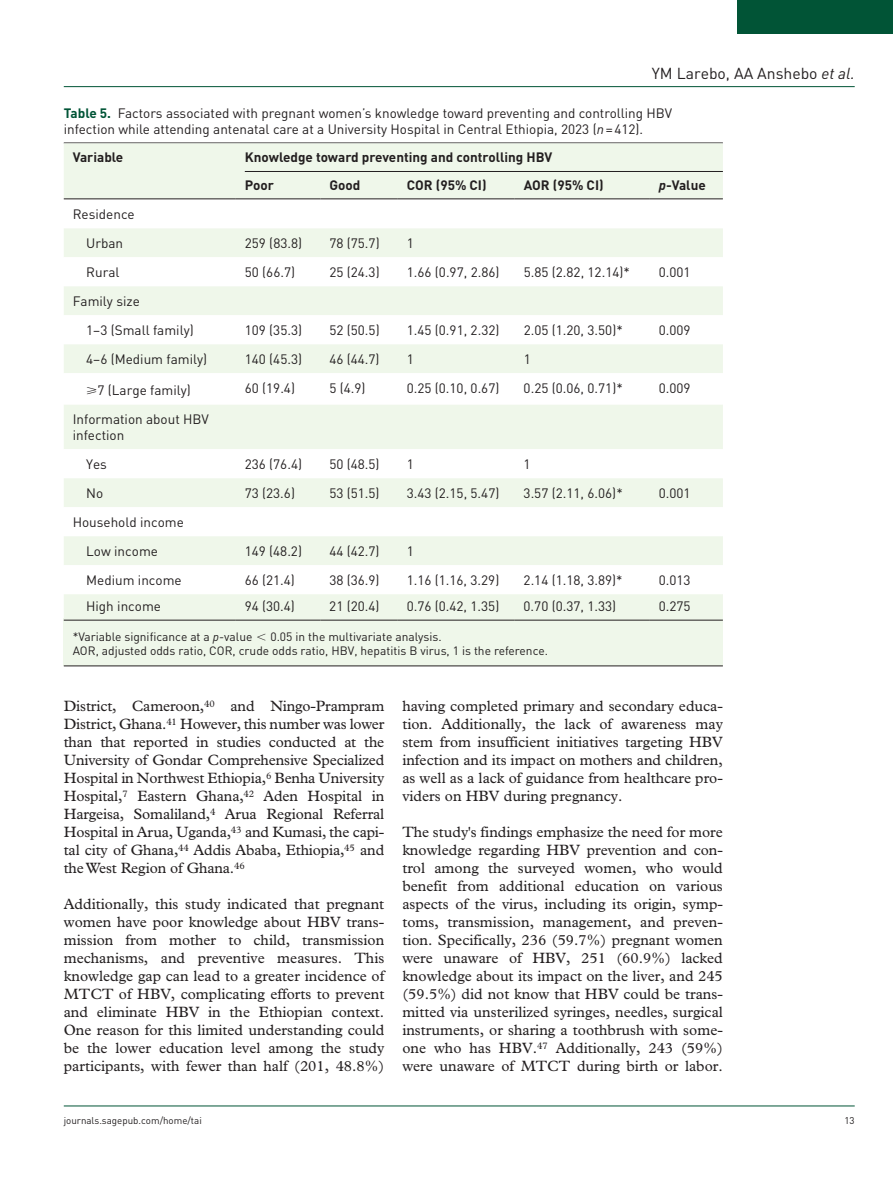
<style>
.page{position:relative;width:893px;height:1191px;background:#fff}
.page>*{position:absolute;margin:0;border:0;box-sizing:border-box;transform-origin:0 0}
.t1{font:15.75px "DIN";color:#231f20}
.t2{font:15px/18px "Plantin Std";color:#231f20;text-align:justify}
.t3{font:13.5px/29px "DIN";color:#231f20}
.t4{font:700 13.5px/27.8px "DIN";color:#231f20}
.t5{font:12px/14.2px "DIN";color:#231f20}
.t6{font:9.75px "DIN";color:#231f20}
.s1{font-style:italic}
.s2{font-weight:700;color:#015436}
</style>
<div class="page">
<hr style="left:64px;top:86px;width:791px;height:1px;background:#015436">
<hr style="left:64px;top:1105px;width:791px;height:1px;background:#015436">
<div style="left:738px;top:0;width:155px;height:34px;background:#015436"></div>
<div style="left:64px;top:618px;width:659px;height:47px;background:#eff7ea"></div>
<hr style="left:64px;top:665px;width:659px;height:1px;background:#231f20">
<div style="left:64px;top:143px;width:659px;height:477px;background:#eff7ea"></div>
<svg style="left:64px;top:199px;width:659px;height:395px"></svg>
<hr style="left:236px;top:198px;width:84px;height:1px;background:#231f20">
<hr style="left:320px;top:198px;width:78px;height:1px;background:#231f20">
<hr style="left:398px;top:198px;width:117px;height:1px;background:#231f20">
<hr style="left:515px;top:198px;width:135px;height:1px;background:#231f20">
<hr style="left:650px;top:198px;width:73px;height:1px;background:#231f20">
<hr style="left:64px;top:620px;width:172px;height:1px;background:#231f20">
<hr style="left:236px;top:620px;width:84px;height:1px;background:#231f20">
<hr style="left:320px;top:620px;width:78px;height:1px;background:#231f20">
<hr style="left:398px;top:620px;width:117px;height:1px;background:#231f20">
<hr style="left:515px;top:620px;width:135px;height:1px;background:#231f20">
<hr style="left:650px;top:620px;width:73px;height:1px;background:#231f20">
<hr style="left:64px;top:198px;width:172px;height:1px;background:#231f20">
<hr style="left:245px;top:171px;width:478px;height:1px;background:#231f20">
<p class="t1" style="left:652px;top:63px;width:204px">YM Larebo, AA Anshebo <span class="s1">et al.</span></p>
<p class="t3" style="left:64px;top:105px;width:610px;line-height:15.8px"><span class="s2">Table 5.</span> Factors associated with pregnant women’s knowledge toward preventing and controlling HBV infection while attending antenatal care at a University Hospital in Central Ethiopia, 2023 (<span class="s1">n</span>=412).</p>
<p class="t4" style="left:73px;top:143px;width:52px">Variable</p>
<p class="t4" style="left:245px;top:143px;width:309px">Knowledge toward preventing and controlling HBV<br>Poor</p>
<p class="t4" style="left:329px;top:170px;width:32px">Good</p>
<p class="t4" style="left:407px;top:170px;width:81px">COR (95% CI)</p>
<p class="t4" style="left:524px;top:170px;width:81px">AOR (95% CI)</p>
<p class="t4" style="left:659px;top:170px;width:48px"><span class="s1">p</span>-Value</p>
<p class="t3" style="left:73px;top:200px;width:63px;text-align:center">Residence<br>Urban</p>
<p class="t3" style="left:245px;top:229px;width:59px">259 (83.8)</p>
<p class="t3" style="left:329px;top:229px;width:52px">78 (75.7)</p>
<p class="t3" style="left:407px;top:229px;width:9px">1</p>
<p class="t3" style="left:86px;top:258px;width:35px">Rural</p>
<p class="t3" style="left:245px;top:258px;width:52px">50 (66.7)</p>
<p class="t3" style="left:329px;top:258px;width:52px">25 (24.3)</p>
<p class="t3" style="left:407px;top:258px;width:94px">1.66 (0.97, 2.86)</p>
<p class="t3" style="left:524px;top:258px;width:108px">5.85 (2.82, 12.14)*</p>
<p class="t3" style="left:659px;top:258px;width:33px">0.001</p>
<p class="t3" style="left:86px;top:287px;width:109px;text-indent:-14px">Family size<br>1–3 (Small family)</p>
<p class="t3" style="left:245px;top:315px;width:59px">109 (35.3)</p>
<p class="t3" style="left:329px;top:315px;width:52px">52 (50.5)</p>
<p class="t3" style="left:407px;top:315px;width:94px">1.45 (0.91, 2.32)</p>
<p class="t3" style="left:524px;top:315px;width:101px">2.05 (1.20, 3.50)*</p>
<p class="t3" style="left:659px;top:315px;width:33px">0.009</p>
<p class="t3" style="left:86px;top:344px;width:122px">4–6 (Medium family)</p>
<p class="t3" style="left:245px;top:344px;width:59px">140 (45.3)</p>
<p class="t3" style="left:329px;top:344px;width:52px">46 (44.7)</p>
<p class="t3" style="left:407px;top:344px;width:9px">1</p>
<p class="t3" style="left:524px;top:344px;width:9px">1</p>
<p class="t3" style="left:86px;top:376px;width:106px">⩾7 (Large family)</p>
<p class="t3" style="left:245px;top:373px;width:52px">60 (19.4)</p>
<p class="t3" style="left:329px;top:373px;width:38px">5 (4.9)</p>
<p class="t3" style="left:407px;top:373px;width:94px">0.25 (0.10, 0.67)</p>
<p class="t3" style="left:524px;top:373px;width:101px">0.25 (0.06, 0.71)*</p>
<p class="t3" style="left:659px;top:373px;width:33px">0.009</p>
<p class="t3" style="left:73px;top:411px;width:138px;line-height:15.8px">Information about HBV infection</p>
<p class="t3" style="left:86px;top:449px;width:22px">Yes</p>
<p class="t3" style="left:245px;top:449px;width:59px">236 (76.4)</p>
<p class="t3" style="left:329px;top:449px;width:52px">50 (48.5)</p>
<p class="t3" style="left:407px;top:449px;width:9px">1</p>
<p class="t3" style="left:524px;top:449px;width:9px">1</p>
<p class="t3" style="left:86px;top:478px;width:19px">No</p>
<p class="t3" style="left:245px;top:478px;width:52px">73 (23.6)</p>
<p class="t3" style="left:329px;top:478px;width:52px">53 (51.5)</p>
<p class="t3" style="left:407px;top:478px;width:94px">3.43 (2.15, 5.47)</p>
<p class="t3" style="left:524px;top:478px;width:101px">3.57 (2.11, 6.06)*</p>
<p class="t3" style="left:659px;top:478px;width:33px">0.001</p>
<p class="t3" style="left:86px;top:507px;width:99px;text-indent:-14px">Household income<br>Low income</p>
<p class="t3" style="left:245px;top:536px;width:59px">149 (48.2)</p>
<p class="t3" style="left:329px;top:536px;width:52px">44 (42.7)</p>
<p class="t3" style="left:407px;top:536px;width:9px">1</p>
<p class="t3" style="left:86px;top:565px;width:97px">Medium income</p>
<p class="t3" style="left:245px;top:565px;width:52px">66 (21.4)</p>
<p class="t3" style="left:329px;top:565px;width:52px">38 (36.9)</p>
<p class="t3" style="left:407px;top:565px;width:94px">1.16 (1.16, 3.29)</p>
<p class="t3" style="left:524px;top:565px;width:101px">2.14 (1.18, 3.89)*</p>
<p class="t3" style="left:659px;top:565px;width:33px">0.013</p>
<p class="t3" style="left:86px;top:591px;width:76px">High income</p>
<p class="t3" style="left:245px;top:591px;width:52px">94 (30.4)</p>
<p class="t3" style="left:329px;top:591px;width:52px">21 (20.4)</p>
<p class="t3" style="left:407px;top:591px;width:94px">0.76 (0.42, 1.35)</p>
<p class="t3" style="left:524px;top:591px;width:94px">0.70 (0.37, 1.33)</p>
<p class="t3" style="left:659px;top:591px;width:33px">0.275</p>
<p class="t5" style="left:73px;top:629px;width:181px">*Variable significance at a <span class="s1">p</span>-value</p>
<p class="t5" style="left:73px;top:629px;width:477px;text-indent:198px">0.05 in the multivariate analysis.<br>AOR, adjusted odds ratio, COR, crude odds ratio, HBV, hepatitis B virus, 1 is the reference.</p>
<p class="t2" style="left:64px;top:697px;width:322px">District, Cameroon,<sup>40</sup> and Ningo-Prampram District, Ghana.<sup>41</sup> However, this number was lower than that reported in studies conducted at the University of Gondar Comprehensive Specialized Hospital in Northwest Ethiopia,<sup>6</sup> Benha University Hospital,<sup>7</sup> Eastern Ghana,<sup>42</sup> Aden Hospital in Hargeisa, Somaliland,<sup>4</sup> Arua Regional Referral Hospital in Arua, Uganda,<sup>43</sup> and Kumasi, the capi&shy;tal city of Ghana,<sup>44</sup> Addis Ababa, Ethiopia,<sup>45</sup> and the West Region of Ghana.<sup>46</sup></p>
<p class="t2" style="left:64px;top:895px;width:322px">Additionally, this study indicated that pregnant women have poor knowledge about HBV trans&shy;mission from mother to child, transmission mechanisms, and preventive measures. This knowledge gap can lead to a greater incidence of MTCT of HBV, complicating efforts to prevent and eliminate HBV in the Ethiopian context.<br>One reason for this limited understanding could be the lower education level among the study participants, with fewer than half (201, 48.8%)</p>
<p class="t2" style="left:402px;top:697px;width:322px">having completed primary and secondary educa&shy;tion. Additionally, the lack of awareness may stem from insufficient initiatives targeting HBV infection and its impact on mothers and children, as well as a lack of guidance from healthcare pro&shy;viders on HBV during pregnancy.</p>
<p class="t2" style="left:402px;top:823px;width:322px">The study's findings emphasize the need for more knowledge regarding HBV prevention and con&shy;trol among the surveyed women, who would benefit from additional education on various aspects of the virus, including its origin, symp&shy;toms, transmission, management, and preven&shy;tion. Specifically, 236 (59.7%) pregnant women were unaware of HBV, 251 (60.9%) lacked knowledge about its impact on the liver, and 245 (59.5%) did not know that HBV could be trans&shy;mitted via unsterilized syringes, needles, surgical instruments, or sharing a toothbrush with some&shy;one who has HBV.<sup>47</sup> Additionally, 243 (59%) were unaware of MTCT during birth or labor.</p>
<p class="t6" style="left:64px;top:1114px;width:140px">journals.sagepub.com/home/tai</p>
<p class="t6" style="left:844px;top:1114px;width:12px">13</p>
</div>
